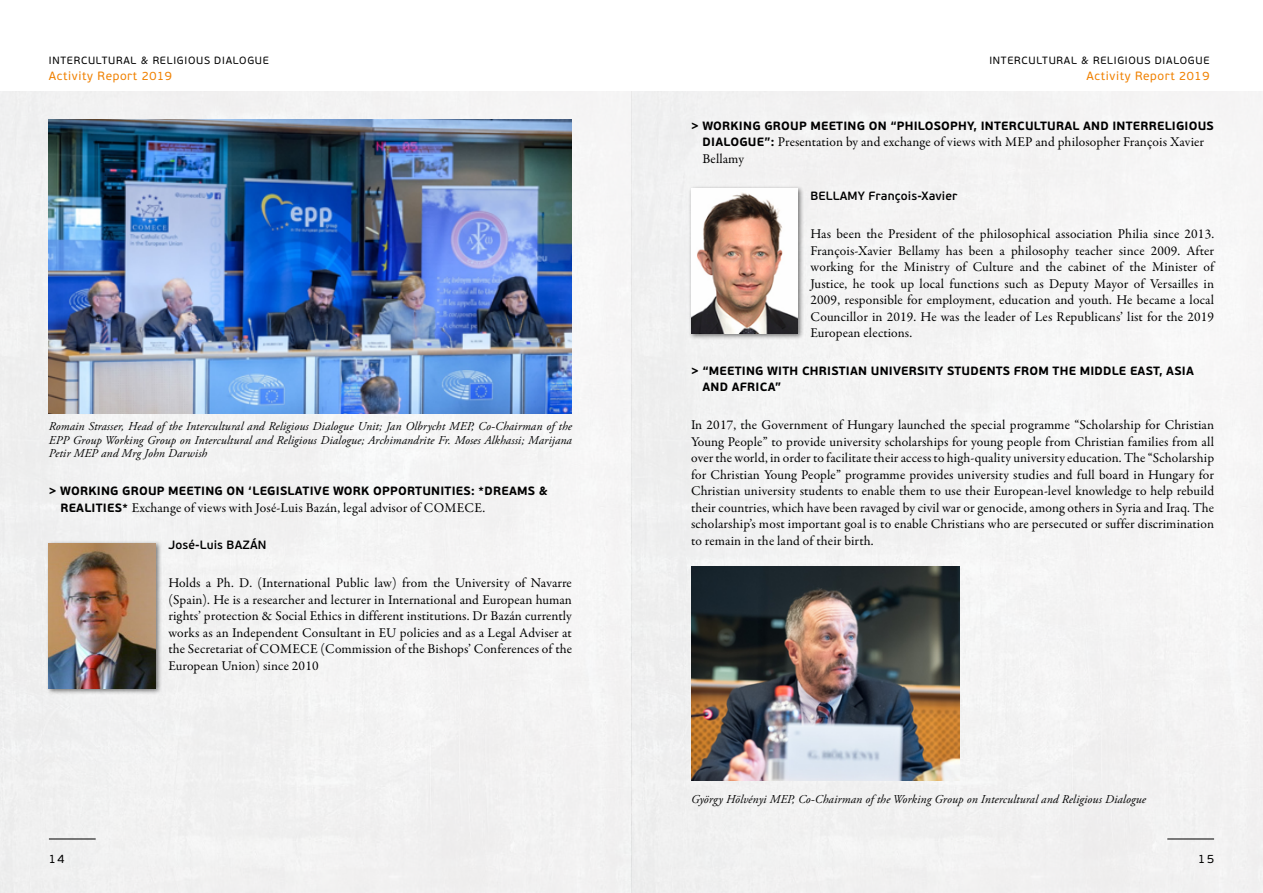
<style>
.page{position:relative;width:1263px;height:893px;background:#fff}
.page>*{position:absolute;margin:0;border:0;box-sizing:border-box;transform-origin:0 0}
.t1{font:13.5px/16.5px "Garamond Premr Pro";letter-spacing:.01em;color:#000;text-align:justify}
.t2{font:italic 12px/13.5px "Adobe Garamond Pro";letter-spacing:.01em;color:#000;text-align:justify}
.t3{font:700 12px/16.5px "PF Beau Sans Pro";letter-spacing:.02em;color:#000}
.t4{font:12px "PF Beau Sans Pro";letter-spacing:.05em;color:#f08100}
.t5{font:600 12px "PF Beau Sans Pro";letter-spacing:.01em;color:#000}
.t6{font:12px "PF Beau Sans Pro";color:#000}
.t7{font:10.5px "PF Beau Sans Pro";letter-spacing:.07em;color:#000}
.s1{font-family:"PF Beau Sans Pro";font-weight:700;font-size:12px}
</style>
<div class="page">
<div style="left:0;top:91px;width:1263px;height:802px;background:#f3f3f3"></div>
<hr style="left:49px;top:839px;width:47px;height:1px;background:#000">
<hr style="left:1167px;top:839px;width:47px;height:1px;background:#000">
<img style="left:49px;top:119px;width:523px;height:294px">
<img style="left:691px;top:567px;width:269px;height:213px">
<div style="left:688px;top:185px;width:116px;height:154px;background:#000;opacity:.5"></div>
<img style="left:691px;top:188px;width:107px;height:146px">
<div style="left:46px;top:540px;width:116px;height:154px;background:#000;opacity:.5"></div>
<img style="left:49px;top:543px;width:107px;height:146px">
<p class="t7" style="left:49px;top:55px;width:221px">INTERCULTURAL &amp; RELIGIOUS DIALOGUE</p>
<p class="t4" style="left:49px;top:69px;width:124px">Activity Report 2019</p>
<p class="t2" style="left:49px;top:420px;width:525px">Romain Strasser, Head of the Intercultural and Religious Dialogue Unit; Jan Olbrycht MEP, Co-Chairman of the EPP Group Working Group on Intercultural and Religious Dialogue; Archimandrite Fr. Moses Alkhassi; Marijana Petir MEP and Mrg John Darwish</p>
<p class="t3" style="left:49px;top:483px;width:500px">&gt; WORKING GROUP MEETING ON ‘LEGISLATIVE WORK OPPORTUNITIES: *DREAMS &amp;</p>
<p class="t1" style="left:60px;top:500px;width:426px"><span class="s1">REALITIES*</span> Exchange of views with José-Luis Bazán, legal advisor of COMECE.</p>
<p class="t5" style="left:168px;top:538px;width:100px">José-Luis BAZÁN</p>
<p class="t1" style="left:168px;top:575px;width:405px">Holds a Ph. D. (International Public law) from the University of Navarre (Spain). He is a researcher and lecturer in International and European human rights’ protection &amp; Social Ethics in different institutions. Dr Bazán currently works as an Independent Consultant in EU policies and as a Legal Adviser at the Secretariat of COMECE (Commission of the Bishops’ Conferences of the European Union) since 2010</p>
<p class="t7" style="left:989px;top:55px;width:221px">INTERCULTURAL &amp; RELIGIOUS DIALOGUE</p>
<p class="t4" style="left:1086px;top:69px;width:124px">Activity Report 2019</p>
<p class="t3" style="left:691px;top:117px;width:524px">&gt; WORKING GROUP MEETING ON “PHILOSOPHY, INTERCULTURAL AND INTERRELIGIOUS</p>
<p class="t1" style="left:702px;top:134px;width:503px"><span class="s1">DIALOGUE”:</span> Presentation by and exchange of views with MEP and philosopher François Xavier<br>Bellamy</p>
<p class="t5" style="left:810px;top:189px;width:148px">BELLAMY François-Xavier</p>
<p class="t1" style="left:810px;top:226px;width:405px">Has been the President of the philosophical association Philia since 2013.<br>François-Xavier Bellamy has been a philosophy teacher since 2009. After working for the Ministry of Culture and the cabinet of the Minister of Justice, he took up local functions such as Deputy Mayor of Versailles in 2009, responsible for employment, education and youth. He became a local Councillor in 2019. He was the leader of Les Republicans’ list for the 2019<br>European elections.</p>
<p class="t3" style="left:702px;top:363px;width:493px;text-indent:-12px">&gt; “MEETING WITH CHRISTIAN UNIVERSITY STUDENTS FROM THE MIDDLE EAST, ASIA<br>AND AFRICA”</p>
<p class="t1" style="left:691px;top:417px;width:525px">In 2017, the Government of Hungary launched the special programme “Scholarship for Christian Young People” to provide university scholarships for young people from Christian families from all over the world, in order to facilitate their access to high-quality university education. The “Scholarship for Christian Young People” programme provides university studies and full board in Hungary for Christian university students to enable them to use their European-level knowledge to help rebuild their countries, which have been ravaged by civil war or genocide, among others in Syria and Iraq. The scholarship’s most important goal is to enable Christians who are persecuted or suffer discrimination to remain in the land of their birth.</p>
<p class="t2" style="left:691px;top:793px;width:456px">György Hölvényi MEP, Co-Chairman of the Working Group on Intercultural and Religious Dialogue</p>
<p class="t6" style="left:49px;top:852px;width:17px">14</p>
<p class="t6" style="left:1198px;top:852px;width:17px">15</p>
</div>
